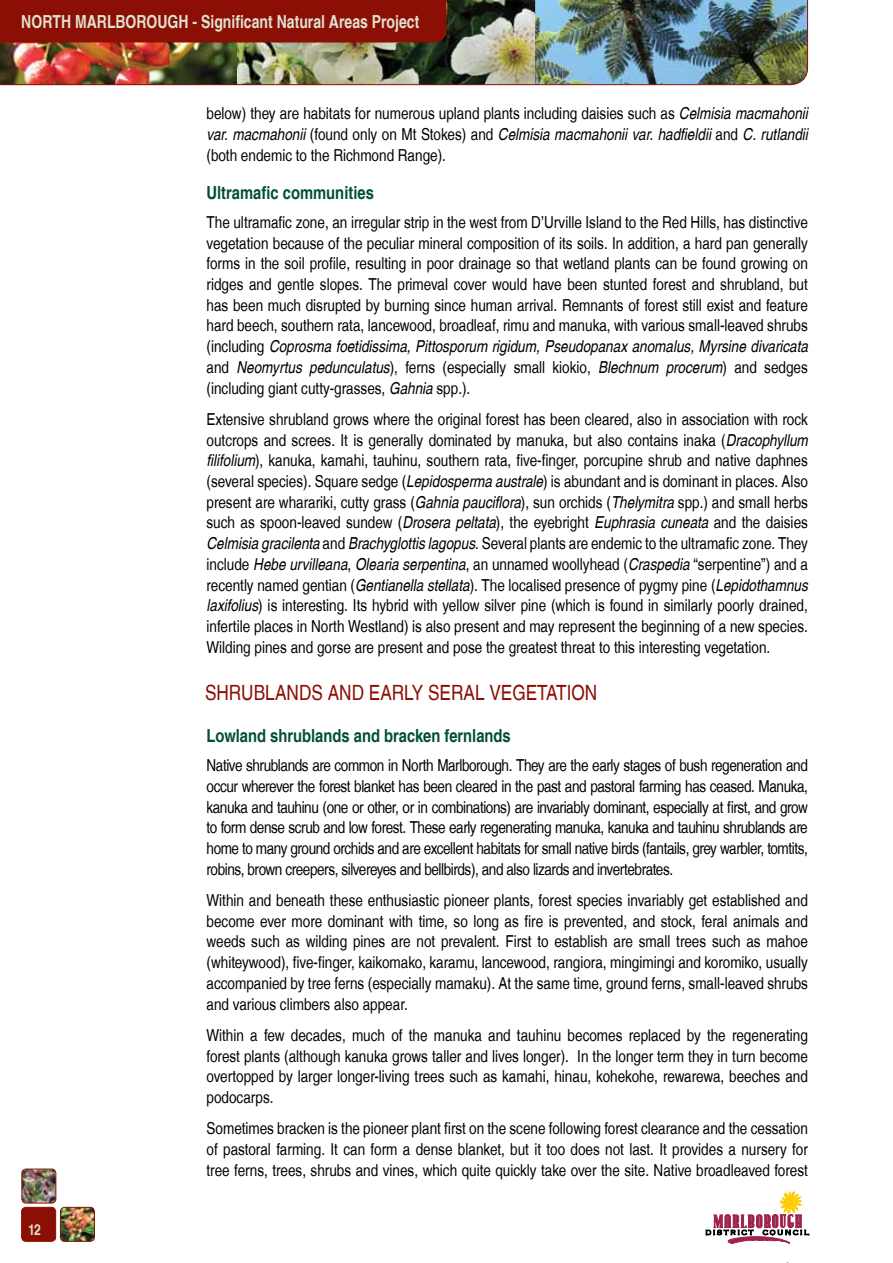
<style>
.page{position:relative;width:893px;height:1263px;background:#fff}
.page>*{position:absolute;margin:0;border:0;box-sizing:border-box;transform-origin:0 0}
.t1{font:21px "Nimbus San L Reg Con";color:#8b0f04}
.t2{font:18px "Nimbus San L Bol Con";color:#00502f}
.t3{font:18px "Nimbus San L Bol Con";color:#dfe1cf;scale:.95 1}
.t4{font:16.5px/20.7px "Nimbus San L Reg Con";color:#000;text-align:justify}
.t5{font:16.5px "Nimbus San L Reg Con Ita";color:#000}
.t6{font:15px "Nimbus San L Bol Con";color:#dfe1cf}
.s1{font-family:"Nimbus San L Reg Con Ita"}
.s2{font-family:"Nimbus San L Reg Con"}
</style>
<div class="page">
<img style="left:0;top:0;width:808px;height:85px">
<div style="left:22px;top:1207px;width:34px;height:34px;background:#8b0f04;border-radius:4px"></div>
<div style="left:21px;top:1207px;width:35px;height:35px;border:1px solid #8b0f04;border-radius:4px"></div>
<svg style="left:706px;top:1191px;width:103px;height:52px"></svg>
<div style="left:0;top:0;width:446px;height:43px;background:#8b0f04"></div>
<img style="left:60px;top:1207px;width:34px;height:33px">
<div style="left:60px;top:1207px;width:35px;height:35px;border:1px solid #8b0f04;border-radius:4px"></div>
<img style="left:22px;top:1169px;width:34px;height:34px">
<div style="left:21px;top:1169px;width:35px;height:34px;border:1px solid #8b0f04;border-radius:4px"></div>
<p class="t3" style="left:21px;top:10px;width:421px">North Marlborough - Significant Natural Areas Project</p>
<p class="t6" style="left:28px;top:1221px;width:15px">12</p>
<p class="t4" style="left:207px;top:103px;width:603px">below) they are habitats for numerous upland plants including daisies such as <span class="s1">Celmisia macmahonii</span></p>
<p class="t5" style="left:207px;top:124px;width:603px">var. macmahonii <span class="s2">(found only on Mt Stokes) and</span> Celmisia macmahonii var. hadfieldii <span class="s2">and</span> C. rutlandii</p>
<p class="t4" style="left:207px;top:145px;width:241px">(both endemic to the Richmond Range).</p>
<p class="t2" style="left:207px;top:181px;width:169px">Ultramafic communities</p>
<p class="t4" style="left:207px;top:212px;width:603px">The ultramafic zone, an irregular strip in the west from D’Urville Island to the Red Hills, has distinctive vegetation because of the peculiar mineral composition of its soils. In addition, a hard pan generally forms in the soil profile, resulting in poor drainage so that wetland plants can be found growing on ridges and gentle slopes. The primeval cover would have been stunted forest and shrubland, but has been much disrupted by burning since human arrival. Remnants of forest still exist and feature hard beech, southern rata, lancewood, broadleaf, rimu and manuka, with various small-leaved shrubs</p>
<p class="t5" style="left:207px;top:336px;width:603px"><span class="s2">(including</span> Coprosma foetidissima, Pittosporum rigidum, Pseudopanax anomalus, Myrsine divaricata</p>
<p class="t4" style="left:207px;top:357px;width:603px">and <span class="s1">Neomyrtus pedunculatus</span>), ferns (especially small kiokio, <span class="s1">Blechnum procerum</span>) and sedges (including giant cutty-grasses, <span class="s1">Gahnia</span> spp.).</p>
<p class="t4" style="left:207px;top:409px;width:603px">Extensive shrubland grows where the original forest has been cleared, also in association with rock outcrops and screes. It is generally dominated by manuka, but also contains inaka (<span class="s1">Dracophyllum filifolium</span>), kanuka, kamahi, tauhinu, southern rata, five-finger, porcupine shrub and native daphnes (several species). Square sedge (<span class="s1">Lepidosperma australe</span>) is abundant and is dominant in places. Also present are wharariki, cutty grass (<span class="s1">Gahnia pauciflora</span>), sun orchids (<span class="s1">Thelymitra</span> spp.) and small herbs such as spoon-leaved sundew (<span class="s1">Drosera peltata</span>), the eyebright <span class="s1">Euphrasia cuneata</span> and the daisies <span class="s1">Celmisia gracilenta</span> and <span class="s1">Brachyglottis lagopus</span>. Several plants are endemic to the ultramafic zone. They include <span class="s1">Hebe urvilleana</span>, <span class="s1">Olearia serpentina</span>, an unnamed woollyhead (<span class="s1">Craspedia</span> “serpentine”) and a recently named gentian (<span class="s1">Gentianella stellata</span>). The localised presence of pygmy pine (<span class="s1">Lepidothamnus laxifolius</span>) is interesting. Its hybrid with yellow silver pine (which is found in similarly poorly drained, infertile places in North Westland) is also present and may represent the beginning of a new species.<br>Wilding pines and gorse are present and pose the greatest threat to this interesting vegetation.</p>
<p class="t1" style="left:205px;top:680px;width:61px">Shrublan</p>
<p class="t1" style="left:299px;top:680px;width:164px">ds and early seral</p>
<p class="t1" style="left:489px;top:680px;width:107px">vegetation</p>
<p class="t2" style="left:207px;top:724px;width:306px">Lowland shrublands and bracken fernlands</p>
<p class="t4" style="left:207px;top:755px;width:603px">Native shrublands are common in North Marlborough. They are the early stages of bush regeneration and occur wherever the forest blanket has been cleared in the past and pastoral farming has ceased. Manuka, kanuka and tauhinu (one or other, or in combinations) are invariably dominant, especially at first, and grow to form dense scrub and low forest. These early regenerating manuka, kanuka and tauhinu shrublands are home to many ground orchids and are excellent habitats for small native birds (fantails, grey warbler, tomtits, robins, brown creepers, silvereyes and bellbirds), and also lizards and invertebrates.</p>
<p class="t4" style="left:207px;top:890px;width:603px">Within and beneath these enthusiastic pioneer plants, forest species invariably get established and become ever more dominant with time, so long as fire is prevented, and stock, feral animals and weeds such as wilding pines are not prevalent. First to establish are small trees such as mahoe (whiteywood), five-finger, kaikomako, karamu, lancewood, rangiora, mingimingi and koromiko, usually accompanied by tree ferns (especially mamaku). At the same time, ground ferns, small-leaved shrubs and various climbers also appear.</p>
<p class="t4" style="left:207px;top:1025px;width:603px">Within a few decades, much of the manuka and tauhinu becomes replaced by the regenerating forest plants (although kanuka grows taller and lives longer). In the longer term they in turn become overtopped by larger longer-living trees such as kamahi, hinau, kohekohe, rewarewa, beeches and podocarps.</p>
<p class="t4" style="left:207px;top:1118px;width:603px">Sometimes bracken is the pioneer plant first on the scene following forest clearance and the cessation of pastoral farming. It can form a dense blanket, but it too does not last. It provides a nursery for tree ferns, trees, shrubs and vines, which quite quickly take over the site. Native broadleaved forest</p>
</div>
